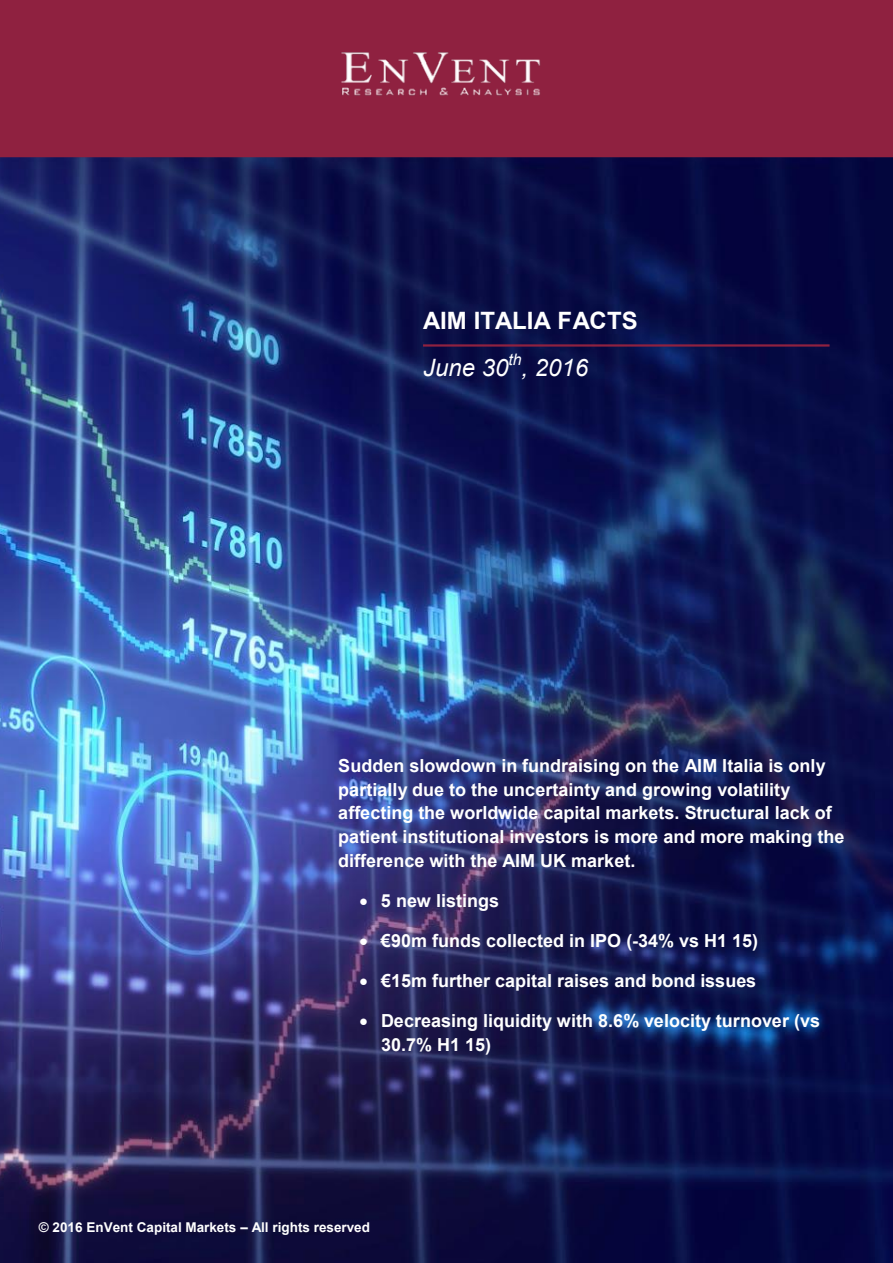
<style>
.page{position:relative;width:893px;height:1263px;background:#fff}
.page>*{position:absolute;margin:0;border:0;box-sizing:border-box;transform-origin:0 0}
.t1{font:700 24px "Arial";letter-spacing:.005em;color:#fff}
.t2{font:italic 24px "Arial";color:#fff}
.t3{font:700 18px/23.9px "Arial";color:#fff}
.t4{font:italic 15.9px "Arial";color:#fff}
.t5{font:700 13.5px "Arial";color:#fff}
.s1{font-style:inherit}
</style>
<div class="page">
<img style="left:0;top:157px;width:893px;height:1106px">
<div style="left:0;top:0;width:893px;height:157px;background:#8f2140"></div>
<img style="left:331px;top:50px;width:216px;height:52px">
<hr style="left:423px;top:344px;width:407px;height:3px;background:#8f2140">
<h1 class="t1" style="left:423px;top:305px;width:216px">AIM ITALIA FACTS</h1>
<h1 class="t2" style="left:423px;top:352px;width:87px">June 30</h1>
<p class="t4" style="left:508px;top:349px;width:15px">th</p>
<h1 class="t2" style="left:522px;top:352px;width:68px">, 2016</h1>
<p class="t3" style="left:338px;top:754px;width:508px">Sudden slowdown in fundraising on the AIM Italia is only partially due to the uncertainty and growing volatility affecting the worldwide capital markets. Structural lack of patient institutional investors is more and more making the difference with the AIM UK market.</p>
<p class="t3" style="left:360px;top:889px;width:141px">• 5 new listings</p>
<p class="t3" style="left:360px;top:929px;width:400px">• <span class="s1">€</span>90m funds collected in IPO (-34% vs H1 15)</p>
<p class="t3" style="left:360px;top:969px;width:398px">• <span class="s1">€</span>15m further capital raises and bond issues</p>
<p class="t3" style="left:381px;top:1009px;width:441px;line-height:24.5px;text-indent:-21px">• Decreasing liquidity with 8.6% velocity turnover (vs<br>30.7% H1 15)</p>
<p class="t5" style="left:39px;top:1218px;width:333px">© 2016 EnVent Capital Markets <span class="s1">–</span> All rights reserved</p>
</div>
